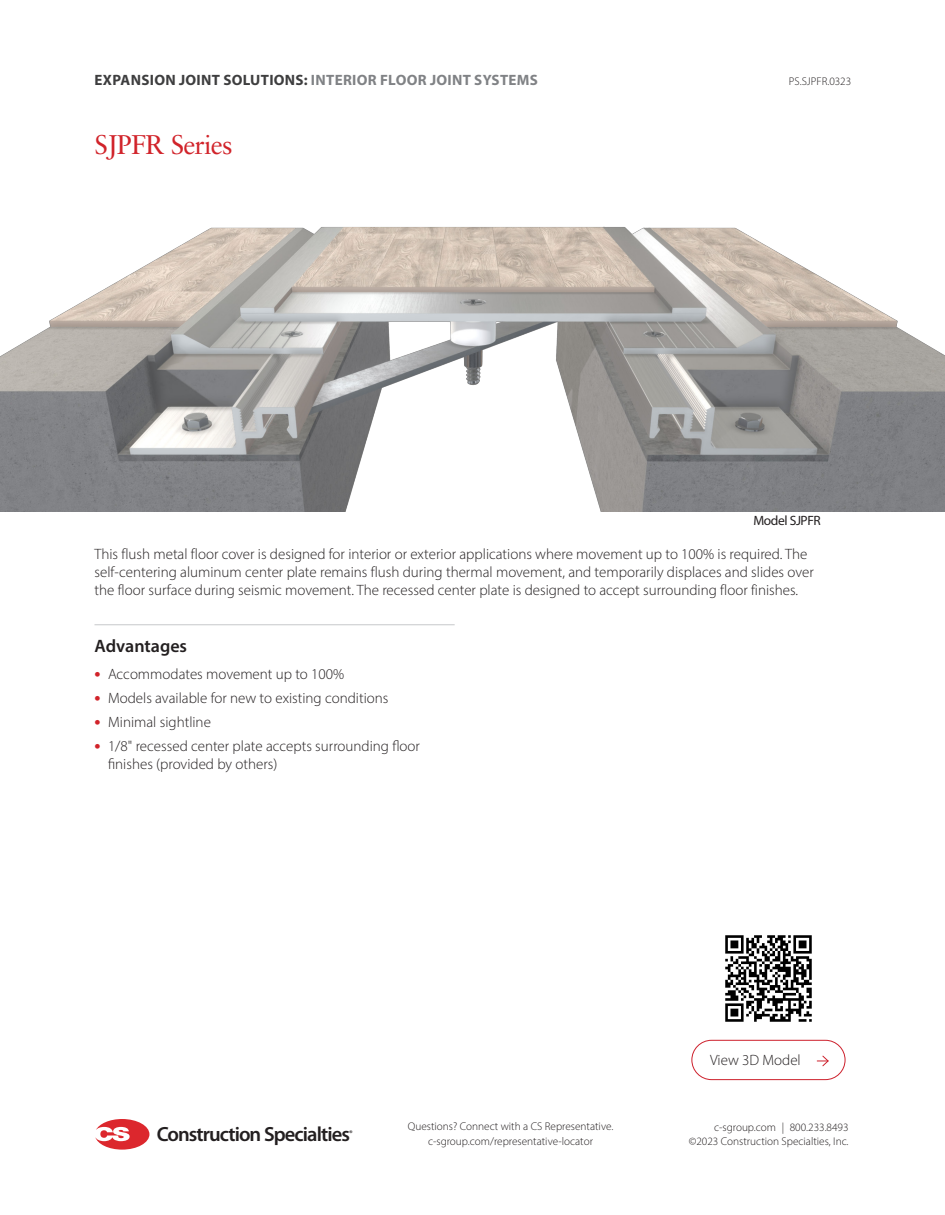
<style>
.page{position:relative;width:945px;height:1215px;background:#fff}
.page>*{position:absolute;margin:0;border:0;box-sizing:border-box;transform-origin:0 0}
.Red_Title{font:27px "Sabon LT Pro";letter-spacing:-.03em;color:#d1232a}
.t1{font:600 20.55px "Myriad Pro";letter-spacing:-.045em;color:#231f20}
.Bullet_List_Subhead{font:600 18px "Myriad Pro";color:#231f20}
.Intro_paragraph{font:300 15px/18px "Myriad Pro";color:#231f20}
.t2{font:700 15px "Myriad Pro";letter-spacing:.02em;color:#808285}
.Paragraph_2_Style{font:300 15px "Myriad Pro";color:#231f20}
.t3{font:13.5px "Myriad Pro";letter-spacing:-.03em;color:#231f20}
.t4{font:300 11.25px/14.2px "Myriad Pro";color:#231f20;text-align:center}
.t5{font:600 8.25px "Myriad Pro";color:#231f20}
.s1{color:#3e3e3f}
.s2{font-weight:700;font-size:18px;color:#d1232a}
</style>
<div class="page">
<svg style="left:95px;top:1119px;width:54px;height:31px"></svg>
<img style="left:0;top:226px;width:944px;height:286px">
<hr style="left:94px;top:625px;width:361px;height:1px;background:#c7c8ca">
<img style="left:725px;top:935px;width:87px;height:87px">
<div style="left:692px;top:1040px;width:153px;height:40px;border:1px solid #cd202c;border-radius:20px"></div>
<svg style="left:817px;top:1055px;width:12px;height:12px"></svg>
<p class="t2" style="left:95px;top:70px;width:445px"><span class="s1">EXPANSION JOINT SOLUTIONS:</span> INTERIOR FLOOR JOINT SYSTEMS</p>
<p class="t4" style="left:789px;top:74px;width:64px">PS.SJPFR.0323</p>
<p class="Red_Title" style="left:94px;top:128px;width:140px">SJPFR Series</p>
<p class="t3" style="left:753px;top:512px;width:69px">Model SJPFR</p>
<p class="Intro_paragraph" style="left:94px;top:544px;width:721px">This flush metal floor cover is designed for interior or exterior applications where movement up to 100% is required. The self-centering aluminum center plate remains flush during thermal movement, and temporarily displaces and slides over the floor surface during seismic movement. The recessed center plate is designed to accept surrounding floor finishes.</p>
<p class="Bullet_List_Subhead" style="left:94px;top:634px;width:94px">Advantages</p>
<p class="Intro_paragraph" style="left:94px;top:665px;width:251px"><span class="s2">•</span> Accommodates movement up to 100%</p>
<p class="Intro_paragraph" style="left:94px;top:689px;width:295px"><span class="s2">•</span> Models available for new to existing conditions</p>
<p class="Intro_paragraph" style="left:94px;top:713px;width:118px"><span class="s2">•</span> Minimal sightline</p>
<p class="Intro_paragraph" style="left:108px;top:737px;width:314px;text-indent:-14px"><span class="s2">•</span> 1/8" recessed center plate accepts surrounding floor finishes (provided by others)</p>
<p class="Paragraph_2_Style" style="left:710px;top:1051px;width:92px">View 3D Model</p>
<p class="t4" style="left:408px;top:1119px;width:207px">Questions? Connect with a CS Representative. c-sgroup.com/representative-locator</p>
<p class="t4" style="left:714px;top:1120px;width:136px">c-sgroup.com | 800.233.8493</p>
<h2 class="t1" style="left:157px;top:1121px;width:195px">Construction Specialties</h2>
<p class="t4" style="left:689px;top:1134px;width:161px">©2023 Construction Specialties, Inc.</p>
<p class="t5" style="left:349px;top:1128px;width:5px">®</p>
</div>
